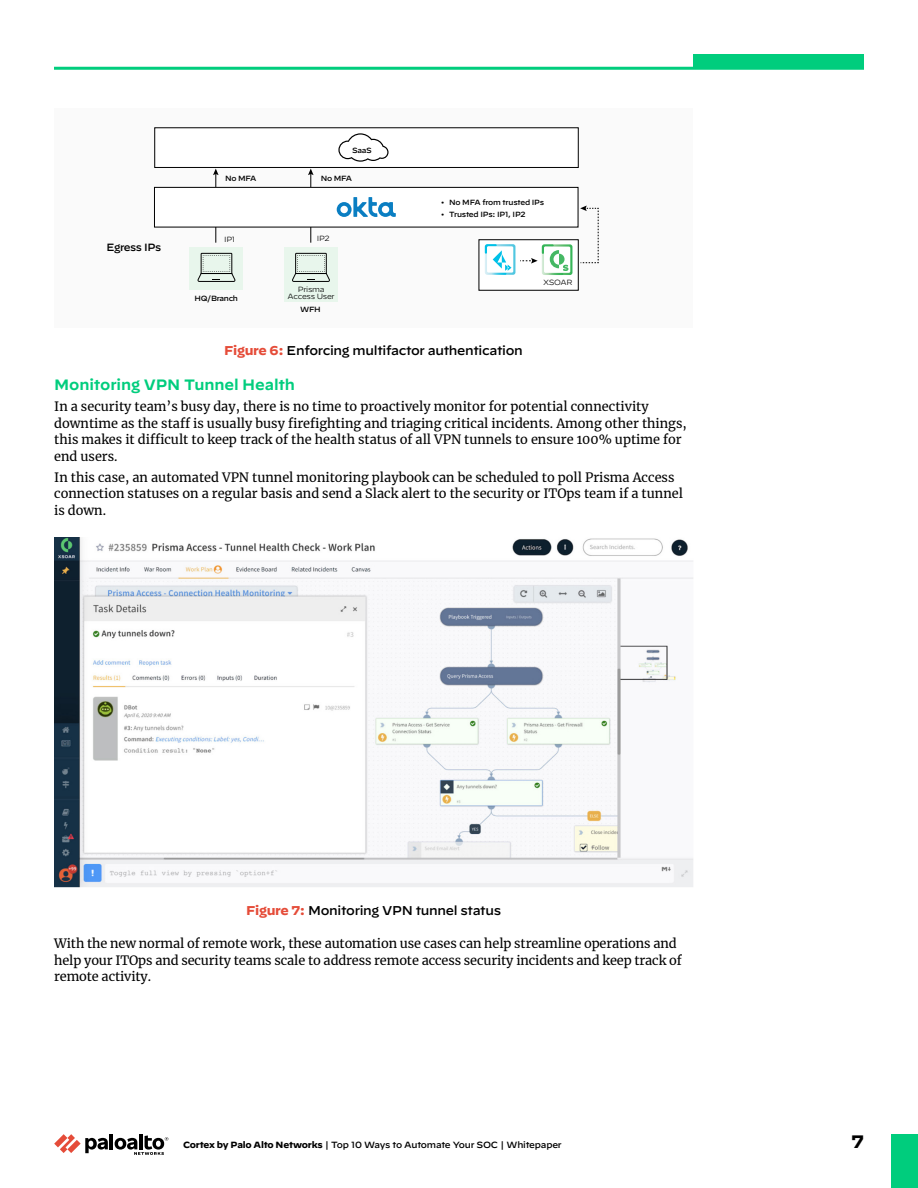
<style>
.page{position:relative;width:918px;height:1188px;background:#fff}
.page>*{position:absolute;margin:0;border:0;box-sizing:border-box;transform-origin:0 0}
.t1{font:700 18px "Decimal";color:#000}
.Heading_2{font:600 15px "Decimal";letter-spacing:-.01em;color:#00cd7d}
.t2{font:12.75px/16.5px "Merriweather";color:#000}
.figure-title{font:500 12.75px "Decimal";letter-spacing:-.025em;color:#000}
.t3{font:500 10.5px "Decimal";letter-spacing:-.04em;color:#000}
.t4{font:500 9px "Decimal";letter-spacing:-.025em;color:#000}
.t5{font:500 7.5px "Decimal";letter-spacing:-.035em;color:#000}
.t6{font:300 7.5px/7.5px "Decimal";letter-spacing:-.04em;color:#000;text-align:center}
.s1{font-weight:700;color:#e54c39}
.s2{font-weight:700}
</style>
<div class="page">
<hr style="left:110px;top:1134px;width:3px;height:15px;background:#000">
<svg style="left:54px;top:1134px;width:54px;height:19px"></svg>
<hr style="left:139px;top:1134px;width:4px;height:15px;background:#000">
<svg style="left:115px;top:1135px;width:53px;height:20px"></svg>
<div style="left:891px;top:1134px;width:27px;height:54px;background:#00cd7d"></div>
<div style="left:693px;top:54px;width:171px;height:14px;background:#00cd7d"></div>
<hr style="left:54px;top:67px;width:810px;height:3px;background:#00cd7d">
<div style="left:54px;top:108px;width:639px;height:220px;background:#fafafa"></div>
<div style="left:155px;top:128px;width:423px;height:39px;background:#fff"></div>
<div style="left:154px;top:127px;width:425px;height:41px;border:1px solid #000"></div>
<div style="left:479px;top:240px;width:99px;height:50px;background:#fff"></div>
<div style="left:478px;top:239px;width:101px;height:52px;border:1px solid #000"></div>
<svg style="left:580px;top:206px;width:19px;height:57px"></svg>
<hr style="left:215px;top:173px;width:1px;height:70px;background:#000">
<svg style="left:213px;top:169px;width:6px;height:6px"></svg>
<hr style="left:310px;top:173px;width:1px;height:70px;background:#000">
<svg style="left:308px;top:169px;width:6px;height:6px"></svg>
<div style="left:154px;top:187px;width:424px;height:40px;background:#fff"></div>
<div style="left:154px;top:187px;width:424px;height:41px;border:1px solid #000"></div>
<svg style="left:337px;top:197px;width:59px;height:20px"></svg>
<svg style="left:485px;top:244px;width:87px;height:31px"></svg>
<div style="left:284px;top:247px;width:54px;height:55px;background:#e8f6ec"></div>
<svg style="left:292px;top:253px;width:38px;height:29px"></svg>
<div style="left:189px;top:247px;width:54px;height:43px;background:#e8f6ec"></div>
<svg style="left:197px;top:253px;width:39px;height:29px"></svg>
<svg style="left:338px;top:133px;width:51px;height:29px"></svg>
<img style="left:54px;top:537px;width:639px;height:350px">
<p class="t3" style="left:106px;top:238px;width:56px">Egress IPs</p>
<p class="t5" style="left:225px;top:171px;width:33px">No MFA</p>
<p class="t5" style="left:352px;top:143px;width:21px">SaaS</p>
<p class="t5" style="left:321px;top:171px;width:33px">No MFA</p>
<p class="t6" style="left:224px;top:235px;width:13px">IP1</p>
<p class="t6" style="left:317px;top:234px;width:14px">IP2</p>
<p class="t5" style="left:194px;top:292px;width:45px">HQ/Branch</p>
<p class="t6" style="left:288px;top:285px;width:49px">Prisma<br>Access User</p>
<p class="t5" style="left:300px;top:302px;width:22px">WFH</p>
<p class="t5" style="left:441px;top:195px;width:105px">• No MFA from trusted IPs</p>
<p class="t5" style="left:441px;top:207px;width:86px">• Trusted IPs: IP1, IP2</p>
<p class="t6" style="left:543px;top:279px;width:31px">XSOAR</p>
<p class="figure-title" style="left:224px;top:338px;width:300px"><span class="s1">Figure 6:</span> Enforcing multifactor authentication</p>
<p class="Heading_2" style="left:54px;top:371px;width:242px">Monitoring VPN Tunnel Health</p>
<p class="t2" style="left:54px;top:398px;width:634px">In a security team’s busy day, there is no time to proactively monitor for potential connectivity downtime as the staff is usually busy firefighting and triaging critical incidents. Among other things, this makes it difficult to keep track of the health status of all VPN tunnels to ensure 100% uptime for end users.</p>
<p class="t2" style="left:54px;top:469px;width:630px">In this case, an automated VPN tunnel monitoring playbook can be scheduled to poll Prisma Access connection statuses on a regular basis and send a Slack alert to the security or ITOps team if a tunnel is down.</p>
<p class="figure-title" style="left:246px;top:898px;width:257px"><span class="s1">Figure 7:</span> Monitoring VPN tunnel status</p>
<p class="t2" style="left:54px;top:935px;width:629px">With the new normal of remote work, these automation use cases can help streamline operations and help your ITOps and security teams scale to address remote access security incidents and keep track of remote activity.</p>
<p class="t4" style="left:183px;top:1137px;width:380px"><span class="s2">Cortex by Palo Alto Networks</span> | Top 10 Ways to Automate Your SOC | Whitepaper</p>
<h1 class="t1" style="left:852px;top:1132px;width:14px">7</h1>
</div>
